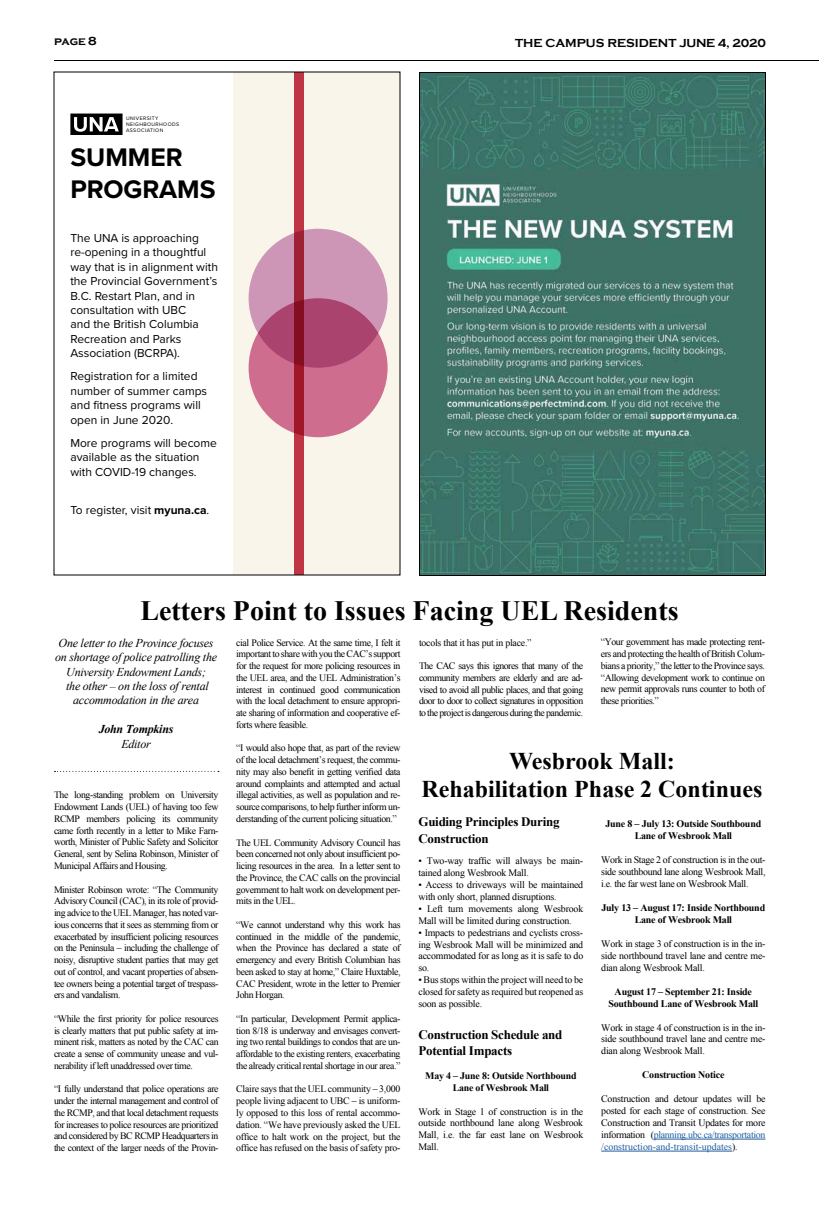
<style>
.page{position:relative;width:819px;height:1224px;background:#fff}
.page>*{position:absolute;margin:0;border:0;box-sizing:border-box;transform-origin:0 0}
.t1{font:700 28px "Times New Roman";color:#000}
.t2{font:700 26.4px/31.6px "Proxima Nova";letter-spacing:-.005em;color:#000}
.t3{font:700 24px/28.8px "Times New Roman";color:#000;text-align:center}
.t4{font:700 13px/16.8px "Times New Roman";letter-spacing:-.02em;color:#000}
.t5{font:12px/14.4px "Proxima Nova";color:#000}
.t6{font:italic 12px/14.4px "Times New Roman";letter-spacing:-.02em;color:#000;text-align:center}
.t7{font:700 12px "Copperplate Gothic";color:#000}
.t8{font:italic 700 12px "Times New Roman";letter-spacing:-.02em;color:#000}
.t9{font:700 10px/12px "Times New Roman";letter-spacing:-.02em;color:#000;text-align:center}
.t10{font:9.9px/11.9px "Times New Roman";letter-spacing:-.02em;color:#000;text-align:justify}
.t11{font:700 9.9px/11.9px "Times New Roman";letter-spacing:-.02em;color:#000;text-align:center}
.t12{font:9.8px/11.8px "Times New Roman";letter-spacing:-.04em;color:#000;text-align:justify}
.t13{font:9.8px "Times New Roman";letter-spacing:-.02em;color:#000}
.t14{font:5.2px/5.9px "Proxima Nova";letter-spacing:.075em;color:#000}
.s1{font-weight:700}
.s2{color:#215e9e}
</style>
<div class="page">
<hr style="left:54px;top:60px;width:765px;height:1px;background:#000">
<div style="left:234px;top:72px;width:166px;height:503px;background:#f9f5eb"></div>
<div style="left:294px;top:72px;width:9px;height:503px;background:#c4384a"></div>
<svg style="left:249px;top:229px;width:139px;height:139px;background:#c98dad"></svg>
<svg style="left:249px;top:298px;width:139px;height:139px;background:#bd577a"></svg>
<svg style="left:70px;top:114px;width:53px;height:21px"></svg>
<hr style="left:654px;top:1139px;width:111px;height:1px;background:#215e9e">
<hr style="left:601px;top:1151px;width:131px;height:1px;background:#215e9e">
<svg style="left:54px;top:771px;width:165px;height:1px"></svg>
<img style="left:421px;top:74px;width:343px;height:500px">
<p class="t7" style="left:54px;top:34px;width:44px">page 8</p>
<p class="t7" style="left:515px;top:37px;width:252px">THE CAMPUS RESIDENT JUNE 4, 2020</p>
<p class="t14" style="left:126px;top:115px;width:55px">UNIVERSITY<br>NEIGHBOURHOODS<br>ASSOCIATION</p>
<h2 class="t2" style="left:70px;top:141px;width:147px">SUMMER<br>PROGRAMS</h2>
<p class="t5" style="left:70px;top:230px;width:149px">The UNA is approaching re-opening in a thoughtful way that is in alignment with the Provincial Government’s<br>B.C. Restart Plan, and in consultation with UBC<br>and the British Columbia<br>Recreation and Parks<br>Association (BCRPA).</p>
<p class="t5" style="left:70px;top:369px;width:138px">Registration for a limited number of summer camps and fitness programs will open in June 2020.</p>
<p class="t5" style="left:70px;top:435px;width:148px">More programs will become available as the situation with COVID-19 changes.</p>
<p class="t5" style="left:70px;top:502px;width:140px">To register, visit <span class="s1">myuna.ca</span>.</p>
<h1 class="t1" style="left:140px;top:591px;width:540px">Letters Point to Issues Facing UEL Residents</h1>
<p class="t6" style="left:55px;top:635px;width:163px">One letter to the Province focuses on shortage of police patrolling the<br>University Endowment Lands;<br>the other – on the loss of rental accommodation in the area</p>
<p class="t8" style="left:99px;top:721px;width:76px">John Tompkins</p>
<p class="t6" style="left:121px;top:736px;width:31px">Editor</p>
<p class="t12" style="left:601px;top:636px;width:166px">“Your government has made protecting rent&shy;ers and protecting the health of British Colum&shy;bians a priority,” the letter to the Province says. “Allowing development work to continue on new permit approvals runs counter to both of these priorities.”</p>
<p class="t12" style="left:236px;top:636px;width:166px">cial Police Service. At the same time, I felt it important to share with you the CAC’s support for the request for more policing resources in the UEL area, and the UEL Administration’s interest in continued good communication with the local detachment to ensure appropri&shy;ate sharing of information and cooperative ef&shy;forts where feasible.</p>
<p class="t12" style="left:236px;top:742px;width:166px">“I would also hope that, as part of the review of the local detachment’s request, the commu&shy;nity may also benefit in getting verified data around complaints and attempted and actual illegal activities, as well as population and re&shy;source comparisons, to help further inform un&shy;derstanding of the current policing situation.”</p>
<p class="t12" style="left:236px;top:836px;width:166px">The UEL Community Advisory Council has been concerned not only about insufficient po&shy;licing resources in the area. In a letter sent to the Province, the CAC calls on the provincial government to halt work on development per&shy;mits in the UEL.</p>
<p class="t12" style="left:236px;top:919px;width:166px">“We cannot understand why this work has continued in the middle of the pandemic, when the Province has declared a state of emergency and every British Columbian has been asked to stay at home,” Claire Huxtable, CAC President, wrote in the letter to Premier John Horgan.</p>
<p class="t12" style="left:236px;top:1013px;width:166px">“In particular, Development Permit applica&shy;tion 8/18 is underway and envisages convert&shy;ing two rental buildings to condos that are un&shy;affordable to the existing renters, exacerbating the already critical rental shortage in our area.”</p>
<p class="t12" style="left:236px;top:1083px;width:166px">Claire says that the UEL community – 3,000 people living adjacent to UBC – is uniform&shy;ly opposed to this loss of rental accommo&shy;dation. “We have previously asked the UEL office to halt work on the project, but the office has refused on the basis of safety pro-</p>
<p class="t13" style="left:419px;top:636px;width:114px">tocols that it has put in place.”</p>
<p class="t12" style="left:419px;top:660px;width:166px">The CAC says this ignores that many of the community members are elderly and are ad&shy;vised to avoid all public places, and that going door to door to collect signatures in opposition to the project is dangerous during the pandemic.</p>
<h3 class="t3" style="left:422px;top:746px;width:342px">Wesbrook Mall:<br>Rehabilitation Phase 2 Continues</h3>
<h3 class="t4" style="left:418px;top:813px;width:143px">Guiding Principles During<br>Construction</h3>
<p class="t10" style="left:418px;top:855px;width:166px">• Two-way traffic will always be main&shy;tained along Wesbrook Mall.</p>
<p class="t10" style="left:418px;top:879px;width:166px">• Access to driveways will be maintained with only short, planned disruptions.</p>
<p class="t10" style="left:418px;top:903px;width:166px">• Left turn movements along Wesbrook<br>Mall will be limited during construction.</p>
<p class="t10" style="left:418px;top:926px;width:166px">• Impacts to pedestrians and cyclists cross&shy;ing Wesbrook Mall will be minimized and accommodated for as long as it is safe to do so.</p>
<p class="t10" style="left:418px;top:974px;width:166px">• Bus stops within the project will need to be closed for safety as required but reopened as soon as possible.</p>
<h3 class="t4" style="left:418px;top:1027px;width:146px;line-height:15.6px">Construction Schedule and<br>Potential Impacts</h3>
<p class="t11" style="left:425px;top:1069px;width:153px">May 4 – June 8: Outside Northbound<br>Lane of Wesbrook Mall</p>
<p class="t10" style="left:419px;top:1105px;width:166px">Work in Stage 1 of construction is in the outside northbound lane along Wesbrook Mall, i.e. the far east lane on Wesbrook Mall.</p>
<p class="t12" style="left:54px;top:789px;width:166px">The long-standing problem on University Endowment Lands (UEL) of having too few RCMP members policing its community came forth recently in a letter to Mike Farn&shy;worth, Minister of Public Safety and Solicitor General, sent by Selina Robinson, Minister of Municipal Affairs and Housing.</p>
<p class="t12" style="left:54px;top:883px;width:166px">Minister Robinson wrote: “The Community Advisory Council (CAC), in its role of provid&shy;ing advice to the UEL Manager, has noted var&shy;ious concerns that it sees as stemming from or exacerbated by insufficient policing resources on the Peninsula – including the challenge of noisy, disruptive student parties that may get out of control, and vacant properties of absen&shy;tee owners being a potential target of trespass&shy;ers and vandalism.</p>
<p class="t12" style="left:54px;top:1013px;width:166px">“While the first priority for police resources is clearly matters that put public safety at im&shy;minent risk, matters as noted by the CAC can create a sense of community unease and vul&shy;nerability if left unaddressed over time.</p>
<p class="t12" style="left:54px;top:1083px;width:166px">“I fully understand that police operations are under the internal management and control of the RCMP, and that local detachment requests for increases to police resources are prioritized and considered by BC RCMP Headquarters in the context of the larger needs of the Provin-</p>
<p class="t9" style="left:605px;top:818px;width:157px">June 8 – July 13: Outside Southbound<br>Lane of Wesbrook Mall</p>
<p class="t10" style="left:601px;top:854px;width:166px">Work in Stage 2 of construction is in the out&shy;side southbound lane along Wesbrook Mall, i.e. the far west lane on Wesbrook Mall.</p>
<p class="t9" style="left:601px;top:901px;width:165px">July 13 – August 17: Inside Northbound<br>Lane of Wesbrook Mall</p>
<p class="t10" style="left:601px;top:937px;width:166px">Work in stage 3 of construction is in the in&shy;side northbound travel lane and centre me&shy;dian along Wesbrook Mall.</p>
<p class="t9" style="left:608px;top:985px;width:151px">August 17 – September 21: Inside<br>Southbound Lane of Wesbrook Mall</p>
<p class="t10" style="left:601px;top:1021px;width:166px">Work in stage 4 of construction is in the in&shy;side southbound travel lane and centre me&shy;dian along Wesbrook Mall.</p>
<p class="t9" style="left:642px;top:1069px;width:84px">Construction Notice</p>
<p class="t10" style="left:601px;top:1093px;width:166px">Construction and detour updates will be posted for each stage of construction. See Construction and Transit Updates for more information (<span class="s2">planning.ubc.ca/transportation /construction-and-transit-updates</span>).</p>
</div>
